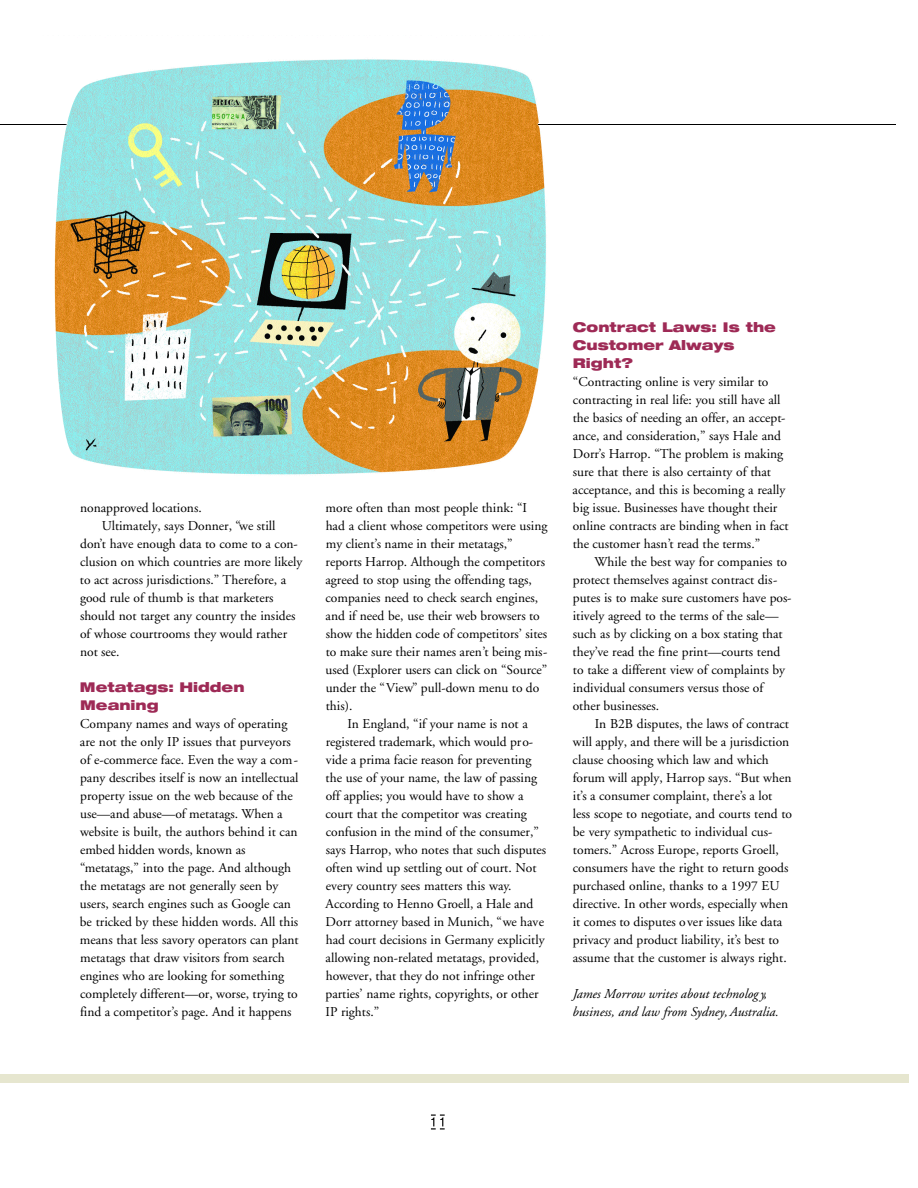
<style>
.page{position:relative;width:918px;height:1188px;background:#fff}
.page>*{position:absolute;margin:0;border:0;box-sizing:border-box;transform-origin:0 0}
.t1{font:13.5px/18px "Adobe Garamond";color:#000}
.t2{font:italic 13.5px/18px "Adobe Garamond";color:#000}
.t3{font:900 expanded 13.5px/18px "Helvetica Neue";color:#9e2a56}
</style>
<div class="page">
<svg style="left:431px;top:1114px;width:14px;height:16px"></svg>
<div style="left:0;top:1074px;width:909px;height:9px;background:#e6e6cf"></div>
<hr style="left:0;top:124px;width:896px;height:1px;background:#000">
<img style="left:54px;top:59px;width:492px;height:416px">
<p class="t1" style="left:80px;top:500px;width:123px">nonapproved locations.</p>
<p class="t1" style="left:102px;top:518px;width:175px">Ultimately, says Donner, “we still</p>
<p class="t1" style="left:80px;top:536px;width:219px">don’t have enough data to come to a con-</p>
<p class="t1" style="left:80px;top:554px;width:224px">clusion on which countries are more likely</p>
<p class="t1" style="left:80px;top:572px;width:208px">to act across jurisdictions.” Therefore, a</p>
<p class="t1" style="left:80px;top:590px;width:195px">good rule of thumb is that marketers</p>
<p class="t1" style="left:80px;top:608px;width:217px">should not target any country the insides</p>
<p class="t1" style="left:80px;top:626px;width:209px">of whose courtrooms they would rather</p>
<p class="t1" style="left:80px;top:644px;width:41px">not see.</p>
<p class="t3" style="left:80px;top:679px;width:166px">Metatags: Hidden<br>Meaning</p>
<p class="t1" style="left:80px;top:716px;width:220px">Company names and ways of operating are not the only IP issues that purveyors of e-commerce face. Even the way a com&shy;pany describes itself is now an intellectual property issue on the web because of the use—and abuse—of metatags. When a website is built, the authors behind it can embed hidden words, known as “metatags,” into the page. And although the metatags are not generally seen by users, search engines such as Google can be tricked by these hidden words. All this means that less savory operators can plant metatags that draw visitors from search engines who are looking for something completely different—or, worse, trying to find a competitor’s page. And it happens</p>
<p class="t1" style="left:326px;top:500px;width:224px">more often than most people think: “I had a client whose competitors were using my client’s name in their metatags,” reports Harrop. Although the competitors agreed to stop using the offending tags, companies need to check search engines, and if need be, use their web browsers to show the hidden code of competitors’ sites to make sure their names aren’t being mis&shy;used (Explorer users can click on “Source” under the “View” pull-down menu to do this).</p>
<p class="t1" style="left:326px;top:716px;width:222px;text-indent:22px">In England, “if your name is not a registered trademark, which would pro&shy;vide a prima facie reason for preventing the use of your name, the law of passing off applies; you would have to show a court that the competitor was creating confusion in the mind of the consumer,” says Harrop, who notes that such disputes often wind up settling out of court. Not every country sees matters this way.<br>According to Henno Groell, a Hale and Dorr attorney based in Munich, “we have had court decisions in Germany explicitly allowing non-related metatags, provided, however, that they do not infringe other parties’ name rights, copyrights, or other IP rights.”</p>
<p class="t3" style="left:573px;top:319px;width:205px">Contract Laws: Is the<br>Customer Always<br>Right?</p>
<p class="t1" style="left:573px;top:374px;width:218px">“Contracting online is very similar to contracting in real life: you still have all the basics of needing an offer, an accept&shy;ance, and consideration,” says Hale and Dorr’s Harrop. “The problem is making sure that there is also certainty of that acceptance, and this is becoming a really big issue. Businesses have thought their online contracts are binding when in fact the customer hasn’t read the terms.”</p>
<p class="t1" style="left:573px;top:554px;width:220px;text-indent:22px">While the best way for companies to protect themselves against contract dis&shy;putes is to make sure customers have pos&shy;itively agreed to the terms of the sale— such as by clicking on a box stating that they’ve read the fine print—courts tend to take a different view of complaints by individual consumers versus those of other businesses.</p>
<p class="t1" style="left:573px;top:716px;width:221px;text-indent:22px">In B2B disputes, the laws of contract will apply, and there will be a jurisdiction clause choosing which law and which forum will apply, Harrop says. “But when it’s a consumer complaint, there’s a lot less scope to negotiate, and courts tend to be very sympathetic to individual cus&shy;tomers.” Across Europe, reports Groell, consumers have the right to return goods purchased online, thanks to a 1997 EU directive. In other words, especially when it comes to disputes over issues like data privacy and product liability, it’s best to assume that the customer is always right.</p>
<p class="t2" style="left:573px;top:986px;width:208px">James Morrow writes about technology, business, and law from Sydney, Australia.</p>
</div>
